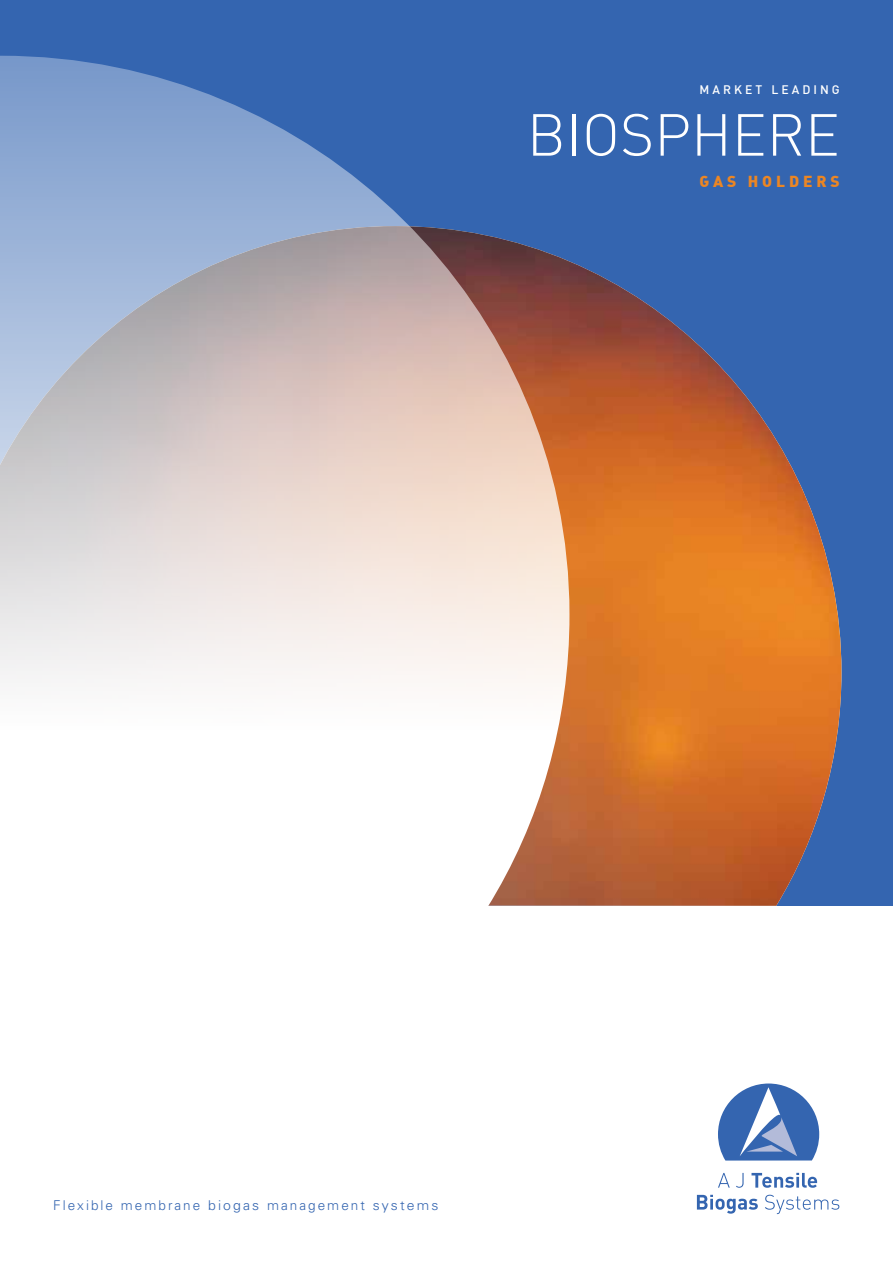
<style>
.page{position:relative;width:893px;height:1263px;background:#fff}
.page>*{position:absolute;margin:0;border:0;box-sizing:border-box;transform-origin:0 0}
.t1{font:300 58.35px "DIN";color:#fff}
.t2{font:15.6px "DIN Black Alternate";letter-spacing:.25em;color:#ec8623}
.t3{font:300 13.5px "Univers";letter-spacing:.15em;color:#3465b0}
.t4{font:500 12.15px "DIN";letter-spacing:.25em;color:#fff}
</style>
<div class="page">
<div style="left:0;top:0;width:893px;height:906px;background:#3465b0"></div>
<img style="left:569px;top:261px;width:272px;height:645px">
<svg style="left:0;top:56px;width:569px;height:850px"></svg>
<svg style="left:718px;top:1173px;width:12px;height:14px"></svg>
<svg style="left:736px;top:1173px;width:8px;height:15px"></svg>
<svg style="left:751px;top:1173px;width:66px;height:15px"></svg>
<svg style="left:697px;top:1195px;width:61px;height:19px"></svg>
<svg style="left:765px;top:1195px;width:74px;height:19px"></svg>
<svg style="left:718px;top:1083px;width:101px;height:77px"></svg>
<p class="t4" style="left:700px;top:82px;width:142px">MARKET LEADING</p>
<h1 class="t1" style="left:527px;top:99px;width:315px">BioSPHERE</h1>
<p class="t2" style="left:700px;top:171px;width:142px">GAS HOLDERS</p>
<p class="t3" style="left:53px;top:1197px;width:387px">Flexible membrane biogas management systems</p>
</div>
